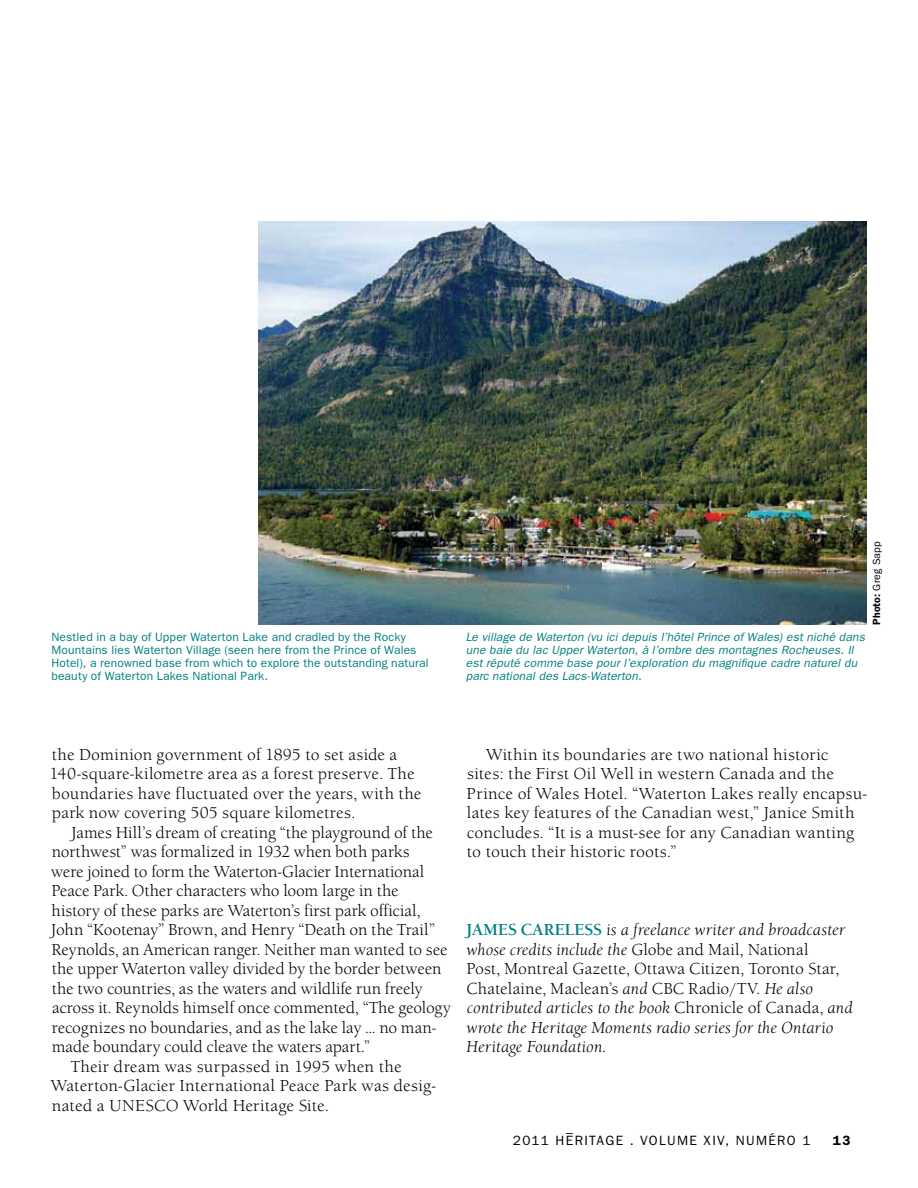
<style>
.page{position:relative;width:918px;height:1188px;background:#fff}
.page>*{position:absolute;margin:0;border:0;box-sizing:border-box;transform-origin:0 0}
.t1{font:16.5px/19.5px "Berkeley Old Style Itc T";letter-spacing:.005em;color:#000}
.t2{font:italic 16.5px/19.5px "Berkeley Old Style Itc T";letter-spacing:.005em;color:#000}
.t3{font:13.5px "Franklin Gothic";letter-spacing:.1em;color:#000}
.t4{font:600 13.5px "Franklin Gothic";color:#000}
.t5{font:italic 12px/12.8px "Franklin Gothic";letter-spacing:.01em;color:#007f81}
.t6{font:12px/12.8px "Franklin Gothic";letter-spacing:.015em;color:#007f81}
.t7{font:10.5px "Franklin Gothic";letter-spacing:.02em;color:#000}
.s1{font-weight:600}
.s2{font-weight:700;font-style:normal;color:#007f81}
.s3{font-style:normal}
</style>
<div class="page">
<img style="left:259px;top:221px;width:607px;height:404px">
<p class="t7" style="left:870px;top:625px;width:85px;rotate:-90deg"><span class="s1">Photo:</span> Greg Sapp</p>
<p class="t6" style="left:51px;top:631px;width:379px">Nestled in a bay of Upper Waterton Lake and cradled by the Rocky Mountains lies Waterton Village (seen here from the Prince of Wales Hotel), a renowned base from which to explore the outstanding natural beauty of Waterton Lakes National Park.</p>
<p class="t5" style="left:466px;top:631px;width:401px">Le village de Waterton (vu ici depuis l’hôtel Prince of Wales) est niché dans une baie du lac Upper Waterton, à l’ombre des montagnes Rocheuses. Il est réputé comme base pour l’exploration du magnifique cadre naturel du parc national des Lacs-Waterton.</p>
<p class="t1" style="left:50px;top:745px;width:373px">the Dominion government of 1895 to set aside a 140-square-kilometre area as a forest preserve. The boundaries have fluctuated over the years, with the park now covering 505 square kilometres.</p>
<p class="t1" style="left:72px;top:823px;width:363px">James Hill’s dream of creating “the playground of the</p>
<p class="t1" style="left:52px;top:842px;width:359px">northwest” was formalized in 1932 when both parks</p>
<p class="t1" style="left:51px;top:862px;width:375px">were joined to form the Waterton-Glacier International</p>
<p class="t1" style="left:51px;top:881px;width:349px">Peace Park. Other characters who loom large in the</p>
<p class="t1" style="left:52px;top:901px;width:370px">history of these parks are Waterton’s first park official,</p>
<p class="t1" style="left:51px;top:920px;width:385px">John “Kootenay” Brown, and Henry “Death on the Trail”</p>
<p class="t1" style="left:51px;top:940px;width:398px">Reynolds, an American ranger. Neither man wanted to see</p>
<p class="t1" style="left:52px;top:959px;width:391px">the upper Waterton valley divided by the border between</p>
<p class="t1" style="left:52px;top:979px;width:372px">the two countries, as the waters and wildlife run freely</p>
<p class="t1" style="left:52px;top:998px;width:400px">across it. Reynolds himself once commented, “The geology</p>
<p class="t1" style="left:52px;top:1018px;width:386px">recognizes no boundaries, and as the lake lay ... no man-</p>
<p class="t1" style="left:52px;top:1037px;width:320px">made boundary could cleave the waters apart.”</p>
<p class="t1" style="left:71px;top:1057px;width:333px">Their dream was surpassed in 1995 when the</p>
<p class="t1" style="left:51px;top:1076px;width:386px">Waterton-Glacier International Peace Park was desig-</p>
<p class="t1" style="left:52px;top:1096px;width:279px">nated a UNESCO World Heritage Site.</p>
<p class="t1" style="left:467px;top:745px;width:402px;text-indent:20px">Within its boundaries are two national historic sites: the First Oil Well in western Canada and the Prince of Wales Hotel. “Waterton Lakes really encapsu&shy;lates key features of the Canadian west,” Janice Smith concludes. “It is a must-see for any Canadian wanting to touch their historic roots.”</p>
<p class="t2" style="left:466px;top:920px;width:388px"><span class="s2">JAMES CARELESS</span> is a freelance writer and broadcaster whose credits include the <span class="s3">Globe and Mail, National<br>Post, Montreal Gazette, Ottawa Citizen, Toronto Star, Chatelaine, Maclean’s</span> and <span class="s3">CBC Radio/TV.</span> He also contributed articles to the book <span class="s3">Chronicle of Canada,</span> and wrote the Heritage Moments radio series for the Ontario Heritage Foundation.</p>
<p class="t3" style="left:513px;top:1133px;width:299px">2011 HERITAGE . VOLUME XIV, NUMÉRO 1</p>
<p class="t3" style="left:566px;top:1125px;width:8px">–</p>
<p class="t4" style="left:833px;top:1132px;width:19px">13</p>
</div>
